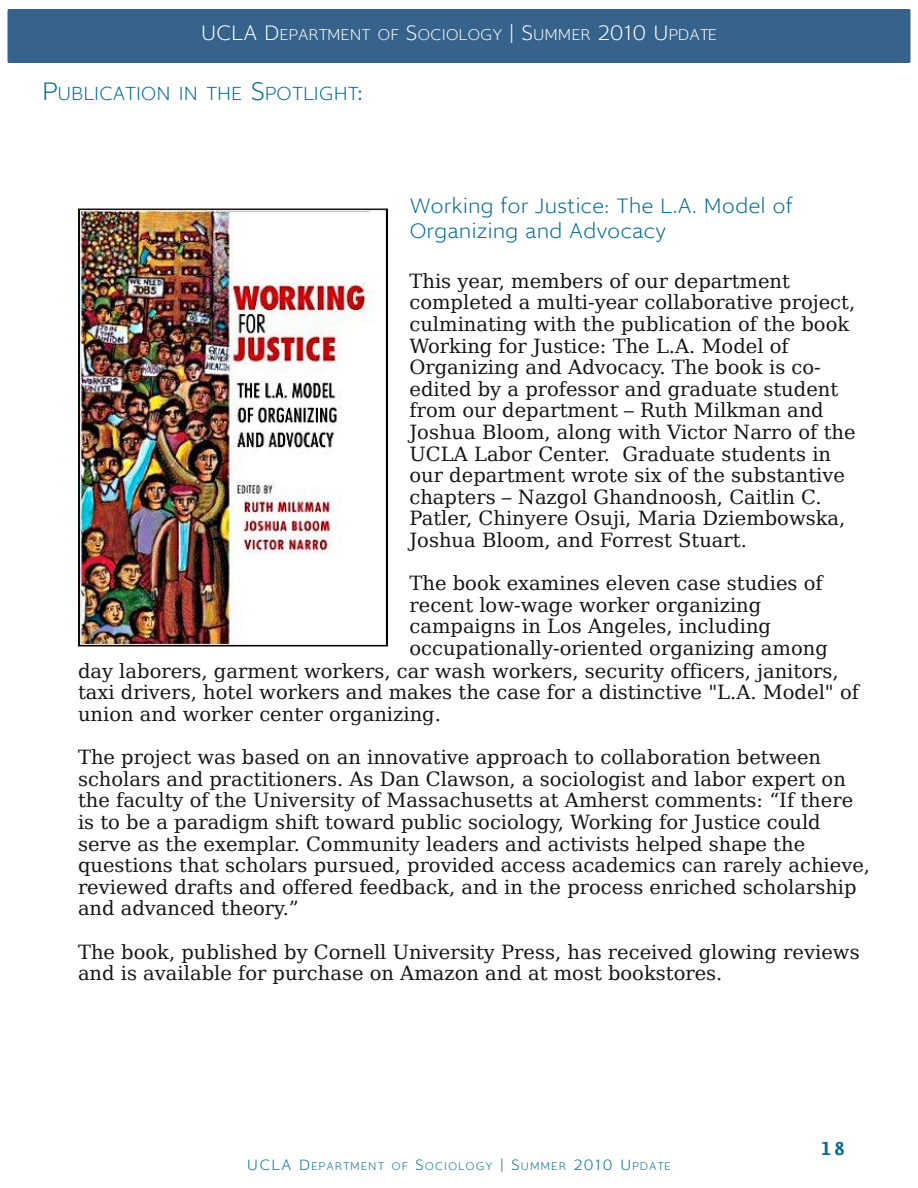
<style>
.page{position:relative;width:918px;height:1188px;background:#fff}
.page>*{position:absolute;margin:0;border:0;box-sizing:border-box;transform-origin:0 0}
.t1{font:21px/25.2px "MP Dorset";color:#00688b}
.t2{font:19.5px/21.6px "Bitstream Vera Serif";color:#161413}
.t3{font:19.05px "MP Dorset";color:#00688b}
.t4{font:700 18px "Lucida Sans Typewriter";color:#00688b}
.t5{font:15.75px "MP Dorset";color:#fff}
.t6{font:11.25px "MP Dorset";letter-spacing:.09em;color:#00688b}
.s1{font-size:21px}
.s2{font-size:25.5px}
.s3{font-size:15px}
</style>
<div class="page">
<img style="left:78px;top:208px;width:309px;height:438px">
<div style="left:8px;top:9px;width:902px;height:54px;background:#36638b"></div>
<p class="t5" style="left:201px;top:28px;width:517px"><span class="s1">UCLA D</span>EPARTMENT OF <span class="s1">S</span>OCIOLOGY <span class="s1">| S</span>UMMER <span class="s1">2010 U</span>PDATE</p>
<p class="t3" style="left:42px;top:86px;width:323px"><span class="s2">P</span>UBLICATION IN THE <span class="s2">S</span>POTLIGHT<span class="s2">:</span></p>
<p class="t1" style="left:410px;top:194px;width:385px">Working for Justice: The L.A. Model of<br>Organizing and Advocacy</p>
<p class="t2" style="left:410px;top:270px;width:448px">This year, members of our department completed a multi-year collaborative project, culminating with the publication of the book Working for Justice: The L.A. Model of Organizing and Advocacy. The book is co&shy;edited by a professor and graduate student from our department – Ruth Milkman and Joshua Bloom, along with Victor Narro of the UCLA Labor Center. Graduate students in our department wrote six of the substantive chapters – Nazgol Ghandnoosh, Caitlin C.<br>Patler, Chinyere Osuji, Maria Dziembowska, Joshua Bloom, and Forrest Stuart.</p>
<p class="t2" style="left:410px;top:573px;width:420px">The book examines eleven case studies of recent low-wage worker organizing campaigns in Los Angeles, including occupationally-oriented organizing among</p>
<p class="t2" style="left:78px;top:660px;width:783px">day laborers, garment workers, car wash workers, security officers, janitors, taxi drivers, hotel workers and makes the case for a distinctive "L.A. Model" of union and worker center organizing.</p>
<p class="t2" style="left:78px;top:747px;width:794px">The project was based on an innovative approach to collaboration between scholars and practitioners. As Dan Clawson, a sociologist and labor expert on the faculty of the University of Massachusetts at Amherst comments: “If there is to be a paradigm shift toward public sociology, Working for Justice could serve as the exemplar. Community leaders and activists helped shape the questions that scholars pursued, provided access academics can rarely achieve, reviewed drafts and offered feedback, and in the process enriched scholarship and advanced theory.”</p>
<p class="t2" style="left:78px;top:941px;width:783px">The book, published by Cornell University Press, has received glowing reviews and is available for purchase on Amazon and at most bookstores.</p>
<p class="t6" style="left:247px;top:1161px;width:425px"><span class="s3">UCLA D</span>EPARTMENT OF <span class="s3">S</span>OCIOLOGY <span class="s3">| S</span>UMMER <span class="s3">2010 U</span>PDATE</p>
<p class="t4" style="left:820px;top:1138px;width:28px">18</p>
</div>
